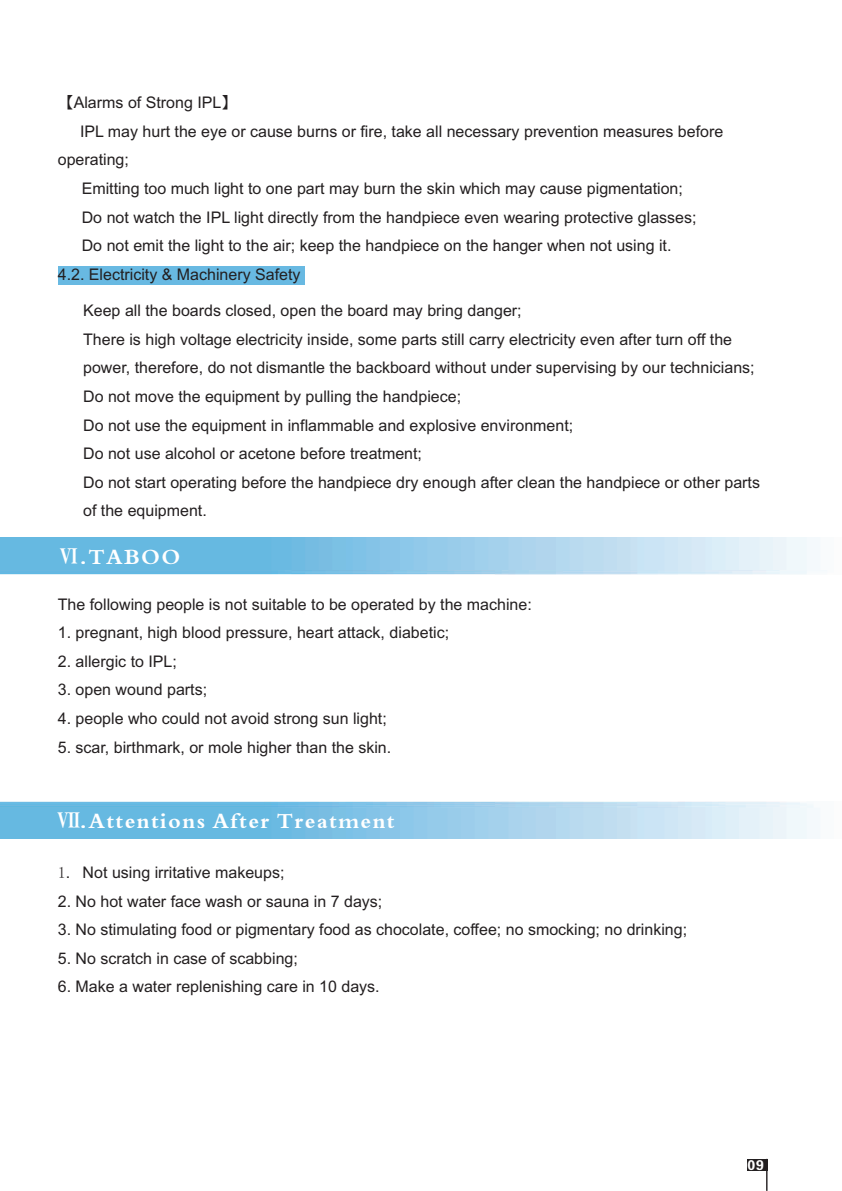
<style>
.page{position:relative;width:842px;height:1191px;background:#fff}
.page>*{position:absolute;margin:0;border:0;box-sizing:border-box;transform-origin:0 0}
.t1{font:22.4px "FZDBSJW GB1 0";letter-spacing:.065em;color:#fff}
.t2{font:16px/28.6px "Arial";color:#231f20}
.t3{font:14px "FZDHTJW GB1 0";color:#fff}
.s1{font-family:"MS Gothic"}
.s2{font-family:"Sim Sun"}
</style>
<div class="page">
<div style="left:58px;top:266px;width:246px;height:19px;background:#68b9e2"></div>
<img style="left:0;top:537px;width:827px;height:38px">
<img style="left:0;top:801px;width:820px;height:38px">
<hr style="left:766px;top:1158px;width:1px;height:32px;background:#231f20">
<div style="left:747px;top:1158px;width:20px;height:12px;background:#231f20"></div>
<p class="t2" style="left:58px;top:90px;width:181px"><span class="s1">【</span>Alarms of Strong IPL<span class="s1">】</span></p>
<p class="t2" style="left:80px;top:118px;width:645px">IPL may hurt the eye or cause burns or fire, take all necessary prevention measures before</p>
<p class="t2" style="left:58px;top:147px;width:73px">operating;</p>
<p class="t2" style="left:82px;top:176px;width:603px">Emitting too much light to one part may burn the skin which may cause pigmentation;</p>
<p class="t2" style="left:82px;top:204px;width:616px">Do not watch the IPL light directly from the handpiece even wearing protective glasses;</p>
<p class="t2" style="left:82px;top:233px;width:591px">Do not emit the light to the air; keep the handpiece on the hanger when not using it.</p>
<p class="t2" style="left:58px;top:261px;width:244px">4.2. Electricity &amp; Machinery Safety</p>
<p class="t2" style="left:83px;top:298px;width:678px">Keep all the boards closed, open the board may bring danger;<br>There is high voltage electricity inside, some parts still carry electricity even after turn off the power, therefore, do not dismantle the backboard without under supervising by our technicians; Do not move the equipment by pulling the handpiece;<br>Do not use the equipment in inflammable and explosive environment;<br>Do not use alcohol or acetone before treatment;<br>Do not start operating before the handpiece dry enough after clean the handpiece or other parts of the equipment.</p>
<h1 class="t1" style="left:57px;top:545px;width:124px">Ⅵ.TABOO</h1>
<p class="t2" style="left:58px;top:591px;width:476px">The following people is not suitable to be operated by the machine:</p>
<p class="t2" style="left:58px;top:620px;width:393px">1. pregnant, high blood pressure, heart attack, diabetic;</p>
<p class="t2" style="left:58px;top:648px;width:121px">2. allergic to IPL;</p>
<p class="t2" style="left:58px;top:677px;width:151px">3. open wound parts;</p>
<p class="t2" style="left:58px;top:705px;width:331px">4. people who could not avoid strong sun light;</p>
<p class="t2" style="left:58px;top:734px;width:335px">5. scar, birthmark, or mole higher than the skin.</p>
<h1 class="t1" style="left:57px;top:809px;width:339px">Ⅶ.Attentions After Treatment</h1>
<p class="t2" style="left:58px;top:859px;width:228px"><span class="s2">1</span>. Not using irritative makeups;</p>
<p class="t2" style="left:58px;top:888px;width:326px">2. No hot water face wash or sauna in 7 days;</p>
<p class="t2" style="left:58px;top:916px;width:631px">3. No stimulating food or pigmentary food as chocolate, coffee; no smocking; no drinking;</p>
<p class="t2" style="left:58px;top:945px;width:242px">5. No scratch in case of scabbing;</p>
<p class="t2" style="left:58px;top:974px;width:323px">6. Make a water replenishing care in 10 days.</p>
<p class="t3" style="left:748px;top:1157px;width:18px">09</p>
</div>
